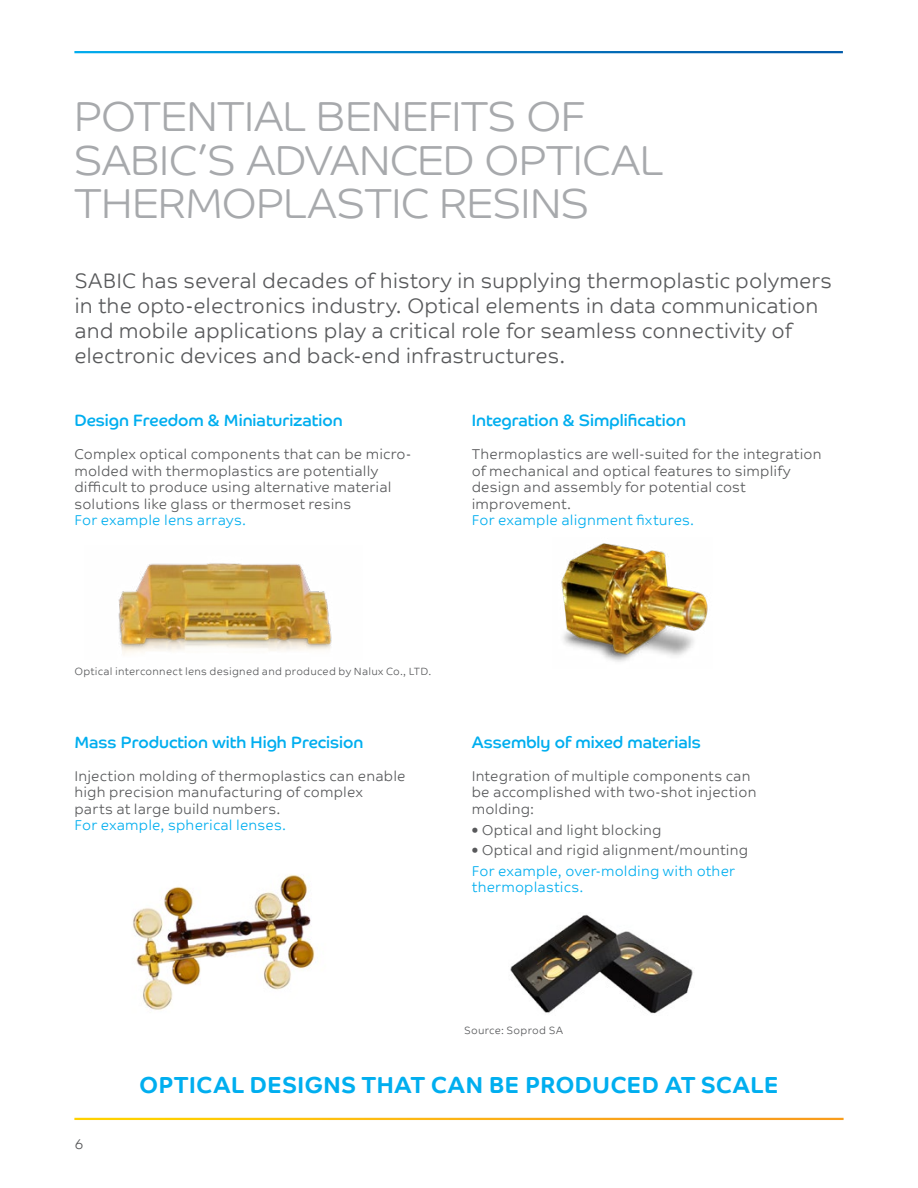
<style>
.page{position:relative;width:918px;height:1188px;background:#fff}
.page>*{position:absolute;margin:0;border:0;box-sizing:border-box;transform-origin:0 0}
.t1{font:300 42px/43.5px "SABIC Typeface Headline";color:#a7a9ac}
.t2{font:700 23.25px "SABIC Typeface Text";letter-spacing:.005em;color:#00aeef}
.t3{font:300 21px/25.2px "SABIC Typeface Text";color:#58595b}
.t4{font:16.5px "SABIC Typeface Headline";color:#00aeef}
.t5{font:300 14.25px/16.5px "SABIC Typeface Text";letter-spacing:.01em;color:#58595b}
.t6{font:300 14.25px/16.5px "SABIC Typeface Text";letter-spacing:.01em;color:#00aeef}
.t7{font:300 10.5px "SABIC Typeface Text";letter-spacing:.025em;color:#58595b}
</style>
<div class="page">
<img style="left:118px;top:563px;width:214px;height:92px">
<img style="left:510px;top:914px;width:183px;height:100px">
<img style="left:132px;top:874px;width:183px;height:136px">
<img style="left:561px;top:543px;width:147px;height:119px">
<h1 class="t1" style="left:74px;top:95px;width:590px">POTENTIAL BENEFITS OF<br>SABIC’S ADVANCED OPTICAL<br>THERMOPLASTIC RESINS</h1>
<p class="t3" style="left:74px;top:266px;width:759px">SABIC has several decades of history in supplying thermoplastic polymers in the opto-electronics industry. Optical elements in data communication and mobile applications play a critical role for seamless connectivity of electronic devices and back-end infrastructures.</p>
<p class="t4" style="left:74px;top:405px;width:270px">Design Freedom &amp; Miniaturization</p>
<p class="t5" style="left:74px;top:445px;width:338px">Complex optical components that can be micro&shy;molded with thermoplastics are potentially difficult to produce using alternative material solutions like glass or thermoset resins</p>
<p class="t6" style="left:74px;top:511px;width:173px">For example lens arrays.</p>
<p class="t4" style="left:472px;top:405px;width:216px">Integration &amp; Simplification</p>
<p class="t5" style="left:472px;top:445px;width:351px">Thermoplastics are well-suited for the integration of mechanical and optical features to simplify design and assembly for potential cost improvement.</p>
<p class="t6" style="left:472px;top:511px;width:224px">For example alignment fixtures.</p>
<p class="t7" style="left:74px;top:662px;width:359px">Optical interconnect lens designed and produced by Nalux Co., LTD.</p>
<p class="t4" style="left:74px;top:726px;width:290px">Mass Production with High Precision</p>
<p class="t5" style="left:74px;top:766px;width:333px">Injection molding of thermoplastics can enable high precision manufacturing of complex<br>parts at large build numbers.</p>
<p class="t6" style="left:74px;top:816px;width:213px">For example, spherical lenses.</p>
<p class="t4" style="left:472px;top:726px;width:231px">Assembly of mixed materials</p>
<p class="t5" style="left:472px;top:766px;width:286px">Integration of multiple components can be accomplished with two-shot injection molding:</p>
<p class="t5" style="left:472px;top:820px;width:191px">• Optical and light blocking</p>
<p class="t5" style="left:472px;top:841px;width:278px">• Optical and rigid alignment/mounting</p>
<p class="t6" style="left:472px;top:862px;width:265px">For example, over-molding with other thermoplastics.</p>
<p class="t7" style="left:464px;top:1021px;width:101px">Source: Soprod SA</p>
<p class="t5" style="left:74px;top:1135px;width:11px">6</p>
<h2 class="t2" style="left:139px;top:1063px;width:641px">OPTICAL DESIGNS THAT CAN BE PRODUCED AT SCALE</h2>
</div>
